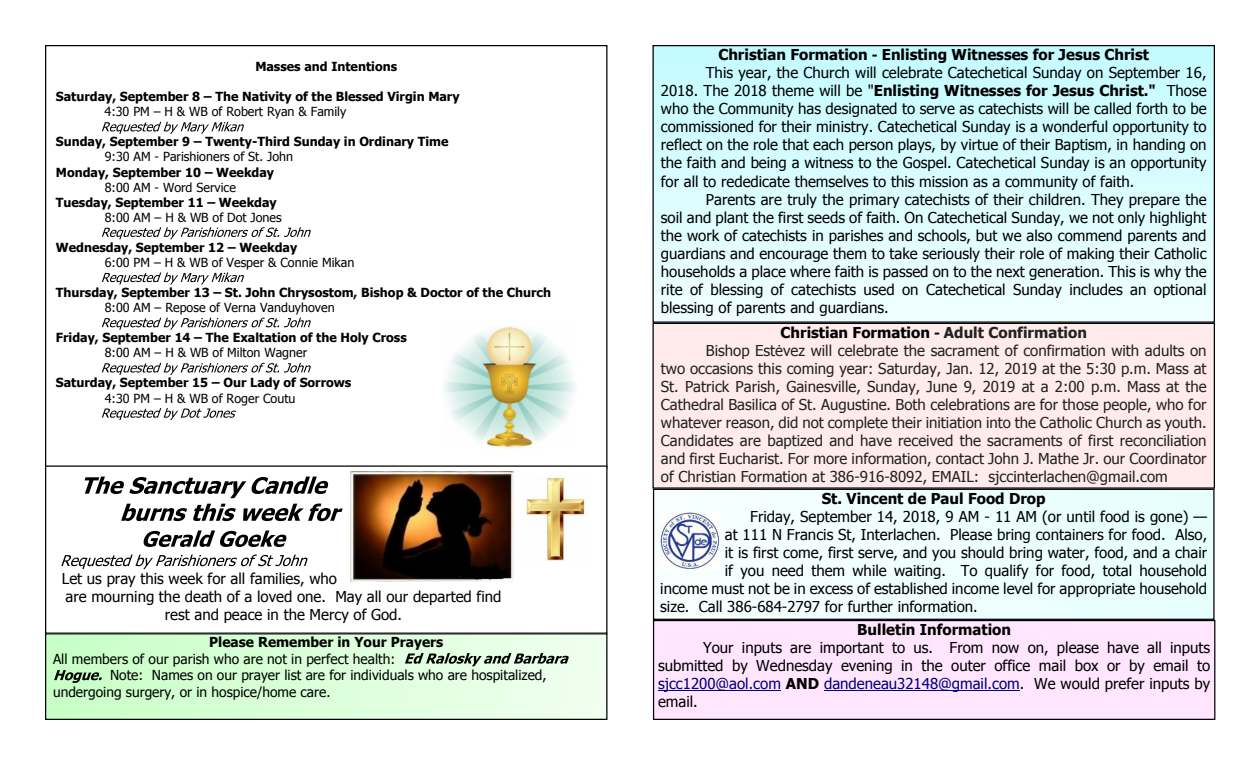
<style>
.page{position:relative;width:1260px;height:765px;background:#fff}
.page>*{position:absolute;margin:0;border:0;box-sizing:border-box;transform-origin:0 0}
.t1{font:15px/18.1px "Tahoma";color:#000;text-align:justify}
.t2{font:15px "Tahoma";color:#222}
.t3{font:700 15px "Tahoma";color:#000}
.t4{font:13.75px "Tahoma";color:#000}
.t5{font:700 13.75px "Tahoma";color:#000}
.t6{font:700 12.5px "Tahoma";color:#000}
.t7{font:12.5px "Tahoma";color:#000}
.s1{font-size:13.75px}
.s2{font-weight:400}
.s3{color:#222}
.s4{color:#000080}
.s5{font-weight:700}
</style>
<div class="page">
<svg style="left:102px;top:122px;width:142px;height:12px"></svg>
<svg style="left:102px;top:227px;width:209px;height:12px"></svg>
<svg style="left:102px;top:272px;width:142px;height:13px"></svg>
<svg style="left:102px;top:318px;width:209px;height:12px"></svg>
<svg style="left:102px;top:363px;width:209px;height:12px"></svg>
<svg style="left:102px;top:408px;width:134px;height:12px"></svg>
<svg style="left:85px;top:477px;width:243px;height:21px"></svg>
<svg style="left:121px;top:504px;width:66px;height:17px"></svg>
<svg style="left:193px;top:504px;width:43px;height:17px"></svg>
<svg style="left:243px;top:504px;width:100px;height:17px"></svg>
<svg style="left:143px;top:530px;width:144px;height:17px"></svg>
<svg style="left:61px;top:555px;width:247px;height:14px"></svg>
<img style="left:351px;top:471px;width:162px;height:110px">
<img style="left:526px;top:476px;width:60px;height:85px">
<div style="left:653px;top:46px;width:561px;height:276px;background:linear-gradient(to bottom,#c3fbff,#effeff)"></div>
<div style="left:652px;top:45px;width:563px;height:278px;border:1px solid #000"></div>
<img style="left:444px;top:326px;width:132px;height:123px">
<div style="left:46px;top:634px;width:561px;height:85px;background:linear-gradient(to right,#c7ffc6,#f0ffef)"></div>
<div style="left:45px;top:633px;width:562px;height:87px;border:1px solid #000"></div>
<svg style="left:405px;top:653px;width:164px;height:13px;background:#92a191"></svg>
<svg style="left:54px;top:670px;width:48px;height:13px"></svg>
<div style="left:652px;top:323px;width:563px;height:166px;background:#ffebeb;border:1px solid #000"></div>
<div style="left:654px;top:489px;width:560px;height:130px;background:#eefffd"></div>
<div style="left:653px;top:489px;width:562px;height:131px;border:1px solid #000"></div>
<img style="left:660px;top:513px;width:60px;height:57px">
<div style="left:653px;top:620px;width:562px;height:100px;background:#ffe5fd;border:1px solid #000"></div>
<hr style="left:658px;top:690px;width:123px;height:1px;background:#000080">
<hr style="left:824px;top:690px;width:196px;height:1px;background:#000080">
<p class="t6" style="left:255px;top:62px;width:143px">Masses and Intentions</p>
<p class="t6" style="left:56px;top:92px;width:405px">Saturday, September 8 – The Nativity of the Blessed Virgin Mary</p>
<p class="t7" style="left:105px;top:107px;width:243px">4:30 PM – H &amp; WB of Robert Ryan &amp; Family</p>
<p class="t6" style="left:56px;top:137px;width:394px">Sunday, September 9 – Twenty-Third Sunday in Ordinary Time</p>
<p class="t7" style="left:105px;top:152px;width:190px">9:30 AM - Parishioners of St. John</p>
<p class="t6" style="left:56px;top:167px;width:220px">Monday, September 10 – Weekday</p>
<p class="t7" style="left:105px;top:182px;width:133px">8:00 AM - Word Service</p>
<p class="t6" style="left:56px;top:197px;width:222px">Tuesday, September 11 – Weekday</p>
<p class="t7" style="left:105px;top:212px;width:178px">8:00 AM – H &amp; WB of Dot Jones</p>
<p class="t6" style="left:56px;top:242px;width:243px">Wednesday, September 12 – Weekday</p>
<p class="t7" style="left:105px;top:257px;width:251px">6:00 PM – H &amp; WB of Vesper &amp; Connie Mikan</p>
<p class="t6" style="left:56px;top:288px;width:497px">Thursday, September 13 – St. John Chrysostom, Bishop &amp; Doctor of the Church</p>
<p class="t7" style="left:105px;top:303px;width:231px">8:00 AM – Repose of Verna Vanduyhoven</p>
<p class="t6" style="left:56px;top:333px;width:352px">Friday, September 14 – The Exaltation of the Holy Cross</p>
<p class="t7" style="left:105px;top:348px;width:204px">8:00 AM – H &amp; WB of Milton Wagner</p>
<p class="t6" style="left:56px;top:378px;width:297px">Saturday, September 15 – Our Lady of Sorrows</p>
<p class="t7" style="left:105px;top:393px;width:192px">4:30 PM – H &amp; WB of Roger Coutu</p>
<p class="t1" style="left:62px;top:571px;width:277px">Let us pray this week for all families, who</p>
<p class="t1" style="left:66px;top:589px;width:437px">are mourning the death of a loved one. May all our departed find</p>
<p class="t1" style="left:165px;top:607px;width:239px">rest and peace in the Mercy of God.</p>
<p class="t5" style="left:209px;top:636px;width:236px">Please Remember in Your Prayers</p>
<p class="t4" style="left:53px;top:653px;width:344px">All members of our parish who are not in perfect health:</p>
<p class="t4" style="left:110px;top:670px;width:438px">Note: Names on our prayer list are for individuals who are hospitalized,</p>
<p class="t4" style="left:53px;top:686px;width:279px">undergoing surgery, or in hospice/home care.</p>
<p class="t3" style="left:718px;top:49px;width:432px">Christian Formation <span class="s1">-</span> Enlisting Witnesses for Jesus Christ</p>
<p class="t1" style="left:706px;top:65px;width:502px">This year, the Church will celebrate Catechetical Sunday on September 16,</p>
<p class="t3" style="left:661px;top:85px;width:547px"><span class="s2">2018. The 2018 theme will be "</span>Enlisting Witnesses for Jesus Christ." <span class="s2">Those</span></p>
<p class="t1" style="left:661px;top:101px;width:547px">who the Community has designated to serve as catechists will be called forth to be</p>
<p class="t1" style="left:661px;top:119px;width:547px">commissioned for their ministry. Catechetical Sunday is a wonderful opportunity to</p>
<p class="t1" style="left:661px;top:137px;width:547px">reflect on the role that each person plays, by virtue of their Baptism, in handing on</p>
<p class="t1" style="left:661px;top:155px;width:547px">the faith and being a witness to the Gospel. Catechetical Sunday is an opportunity</p>
<p class="t1" style="left:661px;top:173px;width:475px">for all to rededicate themselves to this mission as a community of faith.</p>
<p class="t1" style="left:706px;top:191px;width:502px">Parents are truly the primary catechists of their children. They prepare the</p>
<p class="t1" style="left:661px;top:209px;width:547px">soil and plant the first seeds of faith. On Catechetical Sunday, we not only highlight</p>
<p class="t1" style="left:661px;top:228px;width:547px">the work of catechists in parishes and schools, but we also commend parents and</p>
<p class="t1" style="left:661px;top:246px;width:547px">guardians and encourage them to take seriously their role of making their Catholic</p>
<p class="t1" style="left:661px;top:264px;width:547px">households a place where faith is passed on to the next generation. This is why the</p>
<p class="t1" style="left:661px;top:282px;width:547px">rite of blessing of catechists used on Catechetical Sunday includes an optional</p>
<p class="t1" style="left:661px;top:300px;width:229px">blessing of parents and guardians.</p>
<p class="t3" style="left:781px;top:326px;width:308px">Christian Formation <span class="s1">-</span> <span class="s3">Adult Confirmation</span></p>
<p class="t2" style="left:706px;top:344px;width:502px">Bishop Estėvez will celebrate the sacrament of confirmation with adults on</p>
<p class="t2" style="left:661px;top:362px;width:547px">two occasions this coming year: Saturday, Jan. 12, 2019 at the 5:30 p.m. Mass at</p>
<p class="t2" style="left:661px;top:380px;width:547px">St. Patrick Parish, Gainesville, Sunday, June 9, 2019 at a 2:00 p.m. Mass at the</p>
<p class="t2" style="left:661px;top:399px;width:547px">Cathedral Basilica of St. Augustine. Both celebrations are for those people, who for</p>
<p class="t2" style="left:661px;top:417px;width:547px">whatever reason, did not complete their initiation into the Catholic Church as youth.</p>
<p class="t2" style="left:661px;top:435px;width:547px">Candidates are baptized and have received the sacraments of first reconciliation</p>
<p class="t2" style="left:661px;top:453px;width:547px">and first Eucharist. For more information, contact John J. Mathe Jr. our Coordinator</p>
<p class="t2" style="left:661px;top:471px;width:508px">of Christian Formation at 386-916-8092, EMAIL: sjccinterlachen@gmail.com</p>
<p class="t3" style="left:822px;top:492px;width:225px">St. Vincent de Paul Food Drop</p>
<p class="t1" style="left:750px;top:509px;width:458px">Friday, September 14, 2018, 9 AM - 11 AM (or until food is gone) —</p>
<p class="t1" style="left:725px;top:527px;width:484px">at 111 N Francis St, Interlachen. Please bring containers for food. Also,</p>
<p class="t1" style="left:725px;top:545px;width:484px">it is first come, first serve, and you should bring water, food, and a chair</p>
<p class="t1" style="left:725px;top:563px;width:484px">if you need them while waiting. To qualify for food, total household</p>
<p class="t1" style="left:660px;top:581px;width:548px">income must not be in excess of established income level for appropriate household</p>
<p class="t1" style="left:660px;top:599px;width:319px">size. Call 386-684-2797 for further information.</p>
<p class="t3" style="left:857px;top:623px;width:155px">Bulletin Information</p>
<p class="t1" style="left:658px;top:640px;width:554px;text-indent:45px">Your inputs are important to us. From now on, please have all inputs submitted by Wednesday evening in the outer office mail box or by email to <span class="s4">sjcc1200@aol.com</span> <span class="s5">AND</span> <span class="s4">dandeneau32148@gmail.com</span>. We would prefer inputs by email.</p>
</div>
